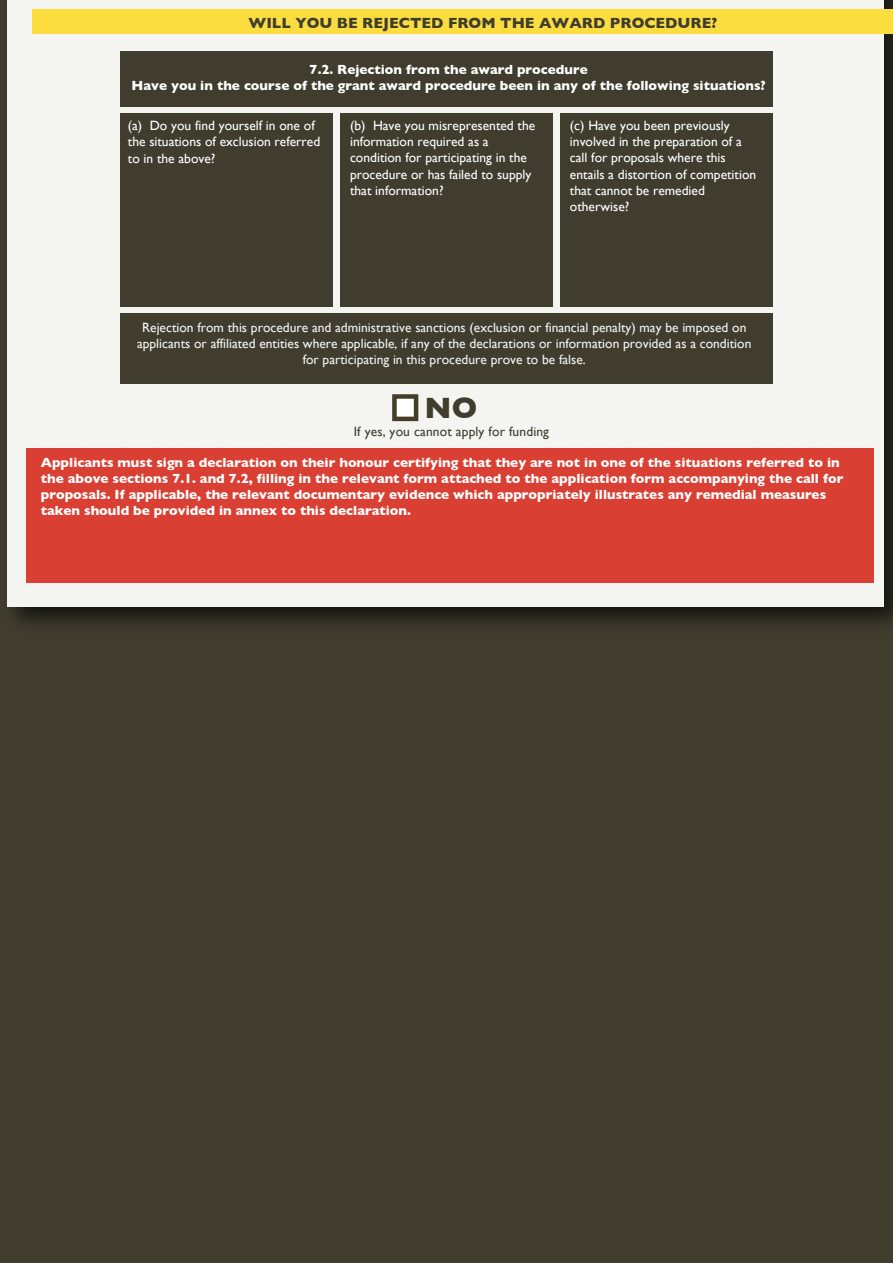
<style>
.page{position:relative;width:893px;height:1263px;background:#403d2f}
.page>*{position:absolute;margin:0;border:0;box-sizing:border-box;transform-origin:0 0}
.t1{font:700 30px "Gill Sans";color:#403d2f}
.t2{font:700 15px "Gill Sans";color:#403d2f}
.t3{font:700 13.5px/16.2px "Gill Sans";color:#fff;text-align:center}
.t4{font:13.5px/16.2px "Gill Sans";color:#fff}
.t5{font:13.5px/16.2px "Gill Sans";color:#f4f4f0;text-align:center}
.t6{font:13.5px "Gill Sans";letter-spacing:.01em;color:#403d2f}
</style>
<div class="page">
<img style="left:7px;top:0;width:886px;height:623px">
<div style="left:7px;top:0;width:877px;height:606px;background:#f4f4f0"></div>
<div style="left:33px;top:9px;width:860px;height:25px;background:#fbdd40"></div>
<div style="left:120px;top:51px;width:653px;height:55px;background:#403d2f"></div>
<div style="left:120px;top:113px;width:213px;height:194px;background:#403d2f"></div>
<div style="left:341px;top:113px;width:212px;height:194px;background:#403d2f"></div>
<div style="left:560px;top:113px;width:213px;height:194px;background:#403d2f"></div>
<div style="left:121px;top:313px;width:652px;height:71px;background:#403d2f"></div>
<div style="left:27px;top:448px;width:847px;height:135px;background:#d93f33"></div>
<svg style="left:392px;top:394px;width:26px;height:27px"></svg>
<p class="t2" style="left:248px;top:14px;width:470px">WILL YOU BE REJECTED FROM THE AWARD PROCEDURE?</p>
<p class="t3" style="left:132px;top:61px;width:636px">7.2. Rejection from the award procedure<br>Have you in the course of the grant award procedure been in any of the following situations?</p>
<p class="t4" style="left:570px;top:117px;width:188px">(c) Have you been previously involved in the preparation of a call for proposals where this entails a distortion of competition that cannot be remedied otherwise?</p>
<p class="t4" style="left:350px;top:117px;width:187px">(b) Have you misrepresented the information required as a condition for participating in the procedure or has failed to supply that information?</p>
<p class="t4" style="left:128px;top:118px;width:194px">(a) Do you find yourself in one of the situations of exclusion referred to in the above?</p>
<p class="t5" style="left:137px;top:319px;width:616px">Rejection from this procedure and administrative sanctions (exclusion or financial penalty) may be imposed on applicants or affiliated entities where applicable, if any of the declarations or information provided as a condition for participating in this procedure prove to be false.</p>
<h1 class="t1" style="left:425px;top:390px;width:54px">NO</h1>
<p class="t6" style="left:354px;top:424px;width:197px">If yes, you cannot apply for funding</p>
<p class="t3" style="left:41px;top:454px;width:804px;text-align:left">Applicants must sign a declaration on their honour certifying that they are not in one of the situations referred to in the above sections 7.1. and 7.2, filling in the relevant form attached to the application form accompanying the call for proposals. If applicable, the relevant documentary evidence which appropriately illustrates any remedial measures taken should be provided in annex to this declaration.</p>
</div>
